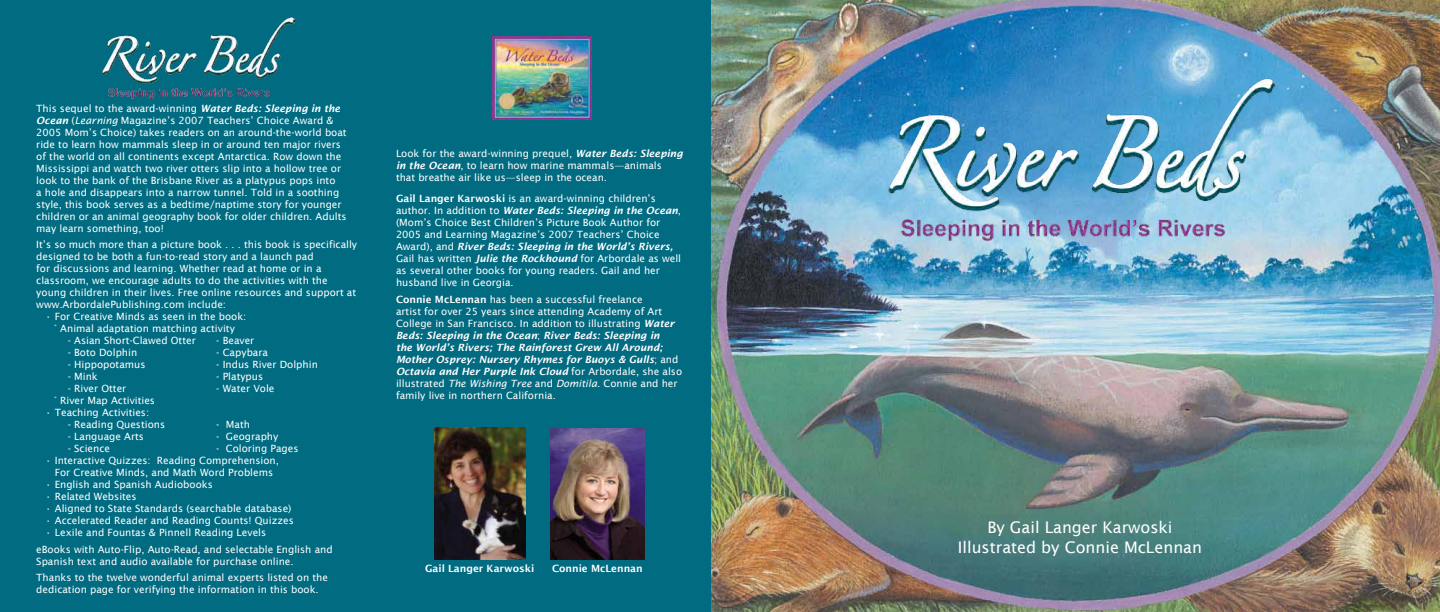
<style>
.page{position:relative;width:1440px;height:612px;background:#fff}
.page>*{position:absolute;margin:0;border:0;box-sizing:border-box;transform-origin:0 0}
.t1{font:16px/19.2px "Lucida Sans";color:#fff;text-align:center}
.t2{font:10px/12px "Lucida Sans";color:#fff}
.t3{font:600 10px "Lucida Sans";color:#fff}
.s1{font-weight:600;font-style:italic}
.s2{font-style:italic}
.s3{font-weight:600}
</style>
<div class="page">
<div style="left:0;top:0;width:711px;height:612px;background:#006b81"></div>
<img style="left:711px;top:0;width:729px;height:612px">
<img style="left:435px;top:428px;width:90px;height:131px">
<img style="left:551px;top:428px;width:93px;height:131px">
<img style="left:492px;top:36px;width:99px;height:84px">
<img style="left:886px;top:73px;width:388px;height:177px">
<img style="left:101px;top:17px;width:194px;height:83px">
<p class="t2" style="left:36px;top:102px;width:312px">This sequel to the award-winning <span class="s1">Water Beds: Sleeping in the Ocean</span> (<span class="s2">Learning</span> Magazine’s 2007 Teachers’ Choice Award &amp; 2005 Mom’s Choice) takes readers on an around-the-world boat ride to learn how mammals sleep in or around ten major rivers of the world on all continents except Antarctica. Row down the Mississippi and watch two river otters slip into a hollow tree or look to the bank of the Brisbane River as a platypus pops into<br>a hole and disappears into a narrow tunnel. Told in a soothing style, this book serves as a bedtime/naptime story for younger children or an animal geography book for older children. Adults may learn something, too!</p>
<p class="t2" style="left:36px;top:239px;width:322px">It’s so much more than a picture book . . . this book is specifically designed to be both a fun-to-read story and a launch pad<br>for discussions and learning. Whether read at home or in a classroom, we encourage adults to do the activities with the young children in their lives. Free online resources and support at www.ArbordalePublishing.com include:</p>
<p class="t2" style="left:45px;top:311px;width:203px;text-align:center">• For Creative Minds as seen in the book: ° Animal adaptation matching activity</p>
<p class="t2" style="left:68px;top:335px;width:129px">- Asian Short-Clawed Otter</p>
<p class="t2" style="left:216px;top:335px;width:40px">- Beaver</p>
<p class="t2" style="left:68px;top:347px;width:71px">- Boto Dolphin</p>
<p class="t2" style="left:216px;top:347px;width:53px">- Capybara</p>
<p class="t2" style="left:68px;top:359px;width:79px">- Hippopotamus</p>
<p class="t2" style="left:216px;top:359px;width:103px">- Indus River Dolphin</p>
<p class="t2" style="left:68px;top:371px;width:31px">- Mink</p>
<p class="t2" style="left:216px;top:371px;width:48px">- Platypus</p>
<p class="t2" style="left:68px;top:383px;width:60px">- River Otter</p>
<p class="t2" style="left:216px;top:383px;width:60px">- Water Vole</p>
<p class="t2" style="left:54px;top:395px;width:102px">° River Map Activities</p>
<p class="t2" style="left:45px;top:407px;width:105px">• Teaching Activities:</p>
<p class="t2" style="left:68px;top:419px;width:99px">- Reading Questions</p>
<p class="t2" style="left:216px;top:419px;width:35px">- Math</p>
<p class="t2" style="left:68px;top:431px;width:78px">- Language Arts</p>
<p class="t2" style="left:216px;top:431px;width:64px">- Geography</p>
<p class="t2" style="left:68px;top:443px;width:44px">- Science</p>
<p class="t2" style="left:216px;top:443px;width:84px">- Coloring Pages</p>
<p class="t2" style="left:45px;top:455px;width:235px;text-align:center">• Interactive Quizzes: Reading Comprehension,<br>For Creative Minds, and Math Word Problems</p>
<p class="t2" style="left:45px;top:479px;width:169px">• English and Spanish Audiobooks</p>
<p class="t2" style="left:45px;top:491px;width:93px">• Related Websites</p>
<p class="t2" style="left:45px;top:503px;width:248px">• Aligned to State Standards (searchable database)</p>
<p class="t2" style="left:45px;top:515px;width:250px">• Accelerated Reader and Reading Counts! Quizzes</p>
<p class="t2" style="left:36px;top:524px;width:298px;line-height:16.5px;text-indent:9px">• Lexile and Fountas &amp; Pinnell Reading Levels<br>eBooks with Auto-Flip, Auto-Read, and selectable English and</p>
<p class="t2" style="left:36px;top:553px;width:293px;line-height:16.5px">Spanish text and audio available for purchase online.<br>Thanks to the twelve wonderful animal experts listed on the</p>
<p class="t2" style="left:36px;top:584px;width:284px">dedication page for verifying the information in this book.</p>
<p class="t2" style="left:396px;top:148px;width:288px">Look for the award-winning prequel, <span class="s1">Water Beds: Sleeping in the Ocean</span>, to learn how marine mammals—animals that breathe air like us—sleep in the ocean.</p>
<p class="t2" style="left:396px;top:193px;width:287px"><span class="s3">Gail Langer Karwoski</span> is an award-winning children’s author. In addition to <span class="s1">Water Beds: Sleeping in the Ocean</span>, (Mom’s Choice Best Children’s Picture Book Author for 2005 and Learning Magazine’s 2007 Teachers’ Choice Award), and <span class="s1">River Beds: Sleeping in the World’s Rivers, </span>Gail has written <span class="s1">Julie the Rockhound</span> for Arbordale as well as several other books for young readers. Gail and her husband live in Georgia.</p>
<p class="t2" style="left:396px;top:293px;width:288px"><span class="s3">Connie McLennan</span> has been a successful freelance<br>artist for over 25 years since attending Academy of Art College in San Francisco. In addition to illustrating <span class="s1">Water Beds: Sleeping in the Ocean</span>; <span class="s1">River Beds: Sleeping in<br>the World’s Rivers; The Rainforest Grew All Around; Mother Osprey: Nursery Rhymes for Buoys &amp; Gulls</span>; and <span class="s1">Octavia and Her Purple Ink Cloud</span> for Arbordale, she also illustrated <span class="s2">The Wishing Tree</span> and <span class="s2">Domitila</span>. Connie and her family live in northern California.</p>
<p class="t3" style="left:425px;top:563px;width:111px">Gail Langer Karwoski</p>
<p class="t3" style="left:552px;top:563px;width:92px">Connie McLennan</p>
<h1 class="t1" style="left:958px;top:518px;width:246px">By Gail Langer Karwoski<br>Illustrated by Connie McLennan</h1>
</div>
